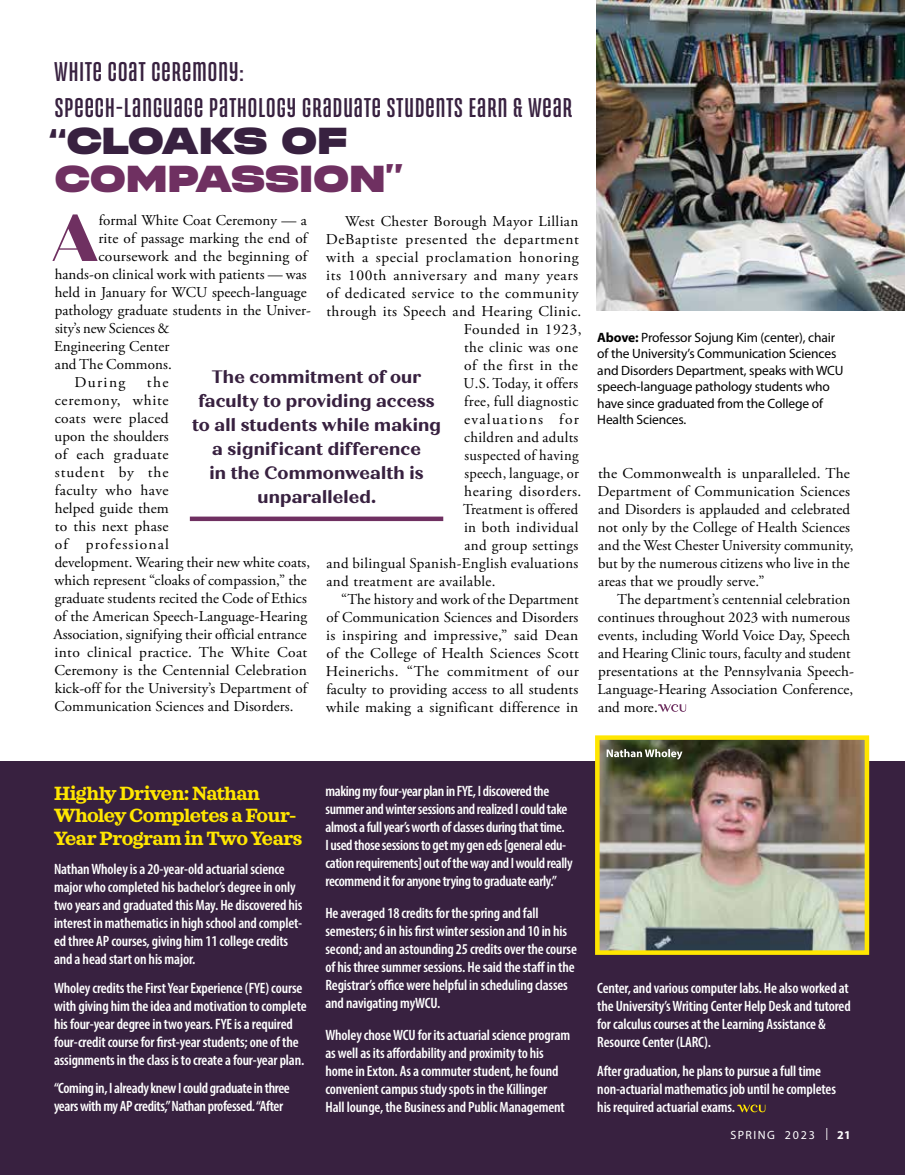
<style>
.page{position:relative;width:905px;height:1175px;background:#fff}
.page>*{position:absolute;margin:0;border:0;box-sizing:border-box;transform-origin:0 0}
.t1{font:900 66.45px "Quiche Display";color:#6f3061}
.t2{font:37.5px/37.5px "Phonk Contrast";color:#6f3061}
.t3{font:27px/36px "Versus";letter-spacing:.04em;color:#382140}
.t4{font:700 19.5px/22.5px "Sagona";letter-spacing:-.025em;color:#ffe600}
.t5{font:700 18px/24px "Quiche Text";letter-spacing:-.025em;color:#382140;text-align:center}
.t6{font:15px/18px "Adobe Garamond Pro";letter-spacing:.01em;color:#000}
.t7{font:600 condensed 15px/18px "Myriad Pro";letter-spacing:-.01em;color:#fff}
.t8{font:15px "Adobe Garamond Pro";letter-spacing:.03em;color:#000}
.t9{font:15px "Adobe Garamond Pro";letter-spacing:.04em;color:#000}
.t10{font:15px "Adobe Garamond Pro";letter-spacing:.035em;color:#000}
.t11{font:15px "Adobe Garamond Pro";letter-spacing:.08em;color:#000}
.t12{font:13.5px/16.5px "Myriad Pro";letter-spacing:-.01em;color:#000}
.t13{font:12px "Myriad Pro";letter-spacing:.12em;color:#fff}
.s1{color:#382140}
.s2{font-weight:700}
</style>
<div class="page">
<div style="left:0;top:761px;width:904px;height:413px;background:#382140"></div>
<div style="left:190px;top:516px;width:253px;height:5px;background:#6f3061"></div>
<svg style="left:658px;top:704px;width:28px;height:8px"></svg>
<svg style="left:737px;top:1104px;width:28px;height:8px"></svg>
<img style="left:600px;top:740px;width:264px;height:209px">
<div style="left:595px;top:735px;width:274px;height:219px;border:4px solid #ffe600"></div>
<img style="left:596px;top:0;width:308px;height:310px">
<svg style="left:606px;top:749px;width:76px;height:10px"></svg>
<h3 class="t3" style="left:55px;top:52px;width:519px">WHITE COAT CEREMONY:<br>SPEECH-LANGUAGE PATHOLOGY GRADUATE STUDENTS EARN &amp; WEAR</h3>
<h2 class="t2" style="left:49px;top:121px;width:356px"><sup>“</sup><span class="s1">CLOAKS OF<br></span>COMPASSION<sup>”</sup></h2>
<h1 class="t1" style="left:52px;top:197px;width:47px">A</h1>
<p class="t6" style="left:99px;top:212px;width:210px">formal White Coat Ceremony — a</p>
<p class="t6" style="left:345px;top:213px;width:235px">West Chester Borough Mayor Lillian</p>
<p class="t9" style="left:326px;top:230px;width:254px">DeBaptiste presented the department</p>
<p class="t9" style="left:326px;top:248px;width:254px">with a special proclamation honoring</p>
<p class="t10" style="left:326px;top:266px;width:253px">its 100th anniversary and many years</p>
<p class="t8" style="left:326px;top:284px;width:254px">of dedicated service to the community</p>
<p class="t8" style="left:326px;top:302px;width:256px">through its Speech and Hearing Clinic.</p>
<p class="t8" style="left:463px;top:320px;width:119px">Founded in 1923,</p>
<p class="t6" style="left:464px;top:339px;width:115px">the clinic was one</p>
<p class="t8" style="left:464px;top:356px;width:115px">of the first in the</p>
<p class="t6" style="left:463px;top:375px;width:116px">U.S. Today, it offers</p>
<p class="t6" style="left:464px;top:393px;width:115px">free, full diagnostic</p>
<p class="t11" style="left:464px;top:410px;width:116px">evaluations for</p>
<p class="t6" style="left:464px;top:429px;width:116px">children and adults</p>
<p class="t6" style="left:464px;top:447px;width:115px">suspected of having</p>
<p class="t6" style="left:464px;top:465px;width:116px">speech, language, or</p>
<p class="t10" style="left:464px;top:482px;width:119px">hearing disorders.</p>
<p class="t6" style="left:463px;top:501px;width:117px">Treatment is offered</p>
<p class="t6" style="left:464px;top:519px;width:116px">in both individual</p>
<p class="t6" style="left:464px;top:537px;width:115px">and group settings</p>
<p class="t6" style="left:326px;top:555px;width:253px">and bilingual Spanish-English evaluations</p>
<p class="t6" style="left:326px;top:573px;width:171px">and treatment are available.</p>
<p class="t6" style="left:341px;top:591px;width:239px">“The history and work of the Department</p>
<p class="t6" style="left:326px;top:609px;width:253px">of Communication Sciences and Disorders</p>
<p class="t6" style="left:326px;top:627px;width:253px">is inspiring and impressive,” said Dean</p>
<p class="t6" style="left:326px;top:645px;width:254px">of the College of Health Sciences Scott</p>
<p class="t6" style="left:326px;top:663px;width:254px">Heinerichs. “The commitment of our</p>
<p class="t6" style="left:326px;top:681px;width:253px">faculty to providing access to all students</p>
<p class="t6" style="left:326px;top:699px;width:254px">while making a significant difference in</p>
<p class="t6" style="left:98px;top:230px;width:210px">rite of passage marking the end of</p>
<p class="t6" style="left:99px;top:248px;width:210px">coursework and the beginning of</p>
<p class="t6" style="left:55px;top:266px;width:253px">hands-on clinical work with patients — was</p>
<p class="t6" style="left:55px;top:284px;width:253px">held in January for WCU speech-language</p>
<p class="t6" style="left:55px;top:302px;width:258px">pathology graduate students in the Univer-</p>
<p class="t6" style="left:55px;top:320px;width:116px">sity’s new Sciences &amp;</p>
<p class="t6" style="left:54px;top:338px;width:117px">Engineering Center</p>
<p class="t6" style="left:55px;top:356px;width:118px">and The Commons.</p>
<p class="t6" style="left:74px;top:374px;width:52px">During</p>
<p class="t5" style="left:192px;top:365px;width:251px">The commitment of our faculty to providing access to all students while making a significant difference<br>in the Commonwealth is unparalleled.</p>
<p class="t6" style="left:53px;top:374px;width:258px;text-indent:93px">the<br>ceremony, white<br>coats were placed<br>upon the shoulders<br>of each graduate<br>student by the<br>faculty who have<br>helped guide them<br>to this next phase<br>of professional<br>development. Wearing their new white coats, which represent “cloaks of compassion,” the graduate students recited the Code of Ethics of the American Speech-Language-Hearing<br>Association, signifying their official entrance into clinical practice. The White Coat<br>Ceremony is the Centennial Celebration kick-off for the University’s Department of<br>Communication Sciences and Disorders.</p>
<p class="t12" style="left:597px;top:329px;width:248px"><span class="s2">Above:</span> Professor Sojung Kim (center), chair of the University’s Communication Sciences and Disorders Department, speaks with WCU speech-language pathology students who have since graduated from the College of Health Sciences.</p>
<p class="t6" style="left:597px;top:464px;width:257px">the Commonwealth is unparalleled. The Department of Communication Sciences and Disorders is applauded and celebrated not only by the College of Health Sciences and the West Chester University community, but by the numerous citizens who live in the areas that we proudly serve.”</p>
<p class="t6" style="left:597px;top:590px;width:258px;text-indent:20px">The department’s centennial celebration continues throughout 2023 with numerous events, including World Voice Day, Speech and Hearing Clinic tours, faculty and student presentations at the Pennsylvania Speech-Language-Hearing Association Conference, and more.</p>
<h3 class="t4" style="left:54px;top:782px;width:250px">Highly Driven: Nathan<br>Wholey Completes a Four-<br>Year Program in Two Years</h3>
<p class="t7" style="left:54px;top:859px;width:250px">Nathan Wholey is a 20-year-old actuarial science major who completed his bachelor’s degree in only two years and graduated this May. He discovered his interest in mathematics in high school and complet&shy;ed three AP courses, giving him 11 college credits and a head start on his major.</p>
<p class="t7" style="left:54px;top:978px;width:254px">Wholey credits the First Year Experience (FYE) course with giving him the idea and motivation to complete his four-year degree in two years. FYE is a required four-credit course for first-year students; one of the assignments in the class is to create a four-year plan.</p>
<p class="t7" style="left:54px;top:1079px;width:237px">“Coming in, I already knew I could graduate in three years with my AP credits,” Nathan professed. “After</p>
<p class="t7" style="left:325px;top:781px;width:248px">making my four-year plan in FYE, I discovered the summer and winter sessions and realized I could take almost a full year’s worth of classes during that time.<br>I used those sessions to get my gen eds [general edu&shy;cation requirements] out of the way and I would really recommend it for anyone trying to graduate early.”</p>
<p class="t7" style="left:325px;top:903px;width:253px">He averaged 18 credits for the spring and fall semesters; 6 in his first winter session and 10 in his second; and an astounding 25 credits over the course of his three summer sessions. He said the staff in the Registrar’s office were helpful in scheduling classes and navigating myWCU.</p>
<p class="t7" style="left:325px;top:1025px;width:246px">Wholey chose WCU for its actuarial science program as well as its affordability and proximity to his home in Exton. As a commuter student, he found convenient campus study spots in the Killinger<br>Hall lounge, the Business and Public Management</p>
<p class="t7" style="left:597px;top:979px;width:255px">Center, and various computer labs. He also worked at the University’s Writing Center Help Desk and tutored for calculus courses at the Learning Assistance &amp; Resource Center (LARC).</p>
<p class="t7" style="left:597px;top:1061px;width:240px">After graduation, he plans to pursue a full time non-actuarial mathematics job until he completes his required actuarial exams.</p>
<p class="t13" style="left:730px;top:1127px;width:122px">SPRING 2023 | <span class="s2">21</span></p>
</div>
